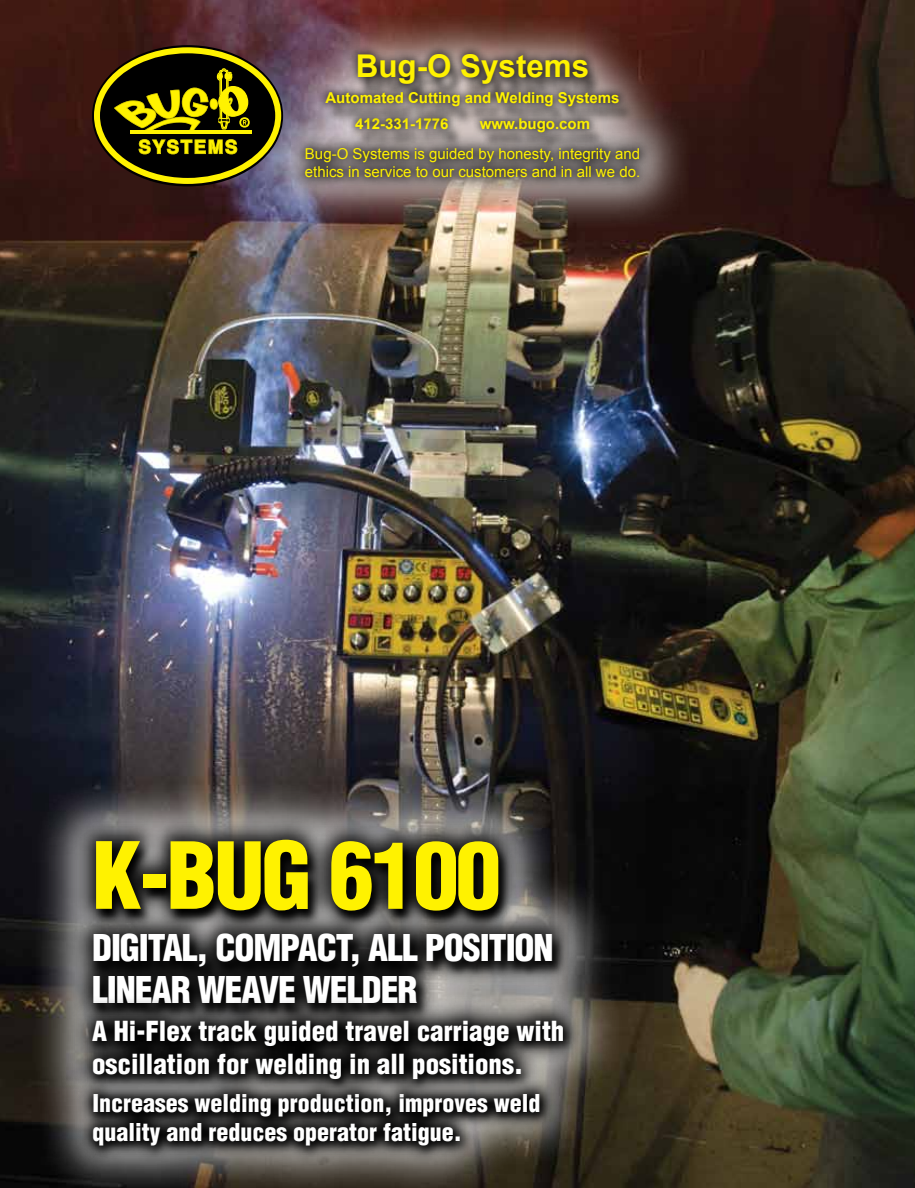
<style>
.page{position:relative;width:915px;height:1188px;background:#fff}
.page>*{position:absolute;margin:0;border:0;box-sizing:border-box;transform-origin:0 0}
.t1{font:90px "Switzerland Cond Black Plain";letter-spacing:-.03em;color:#fff200}
.t2{font:36px/42px "Switzerland Cond Black Plain";letter-spacing:-.03em;color:#fff}
.t3{font:700 31.35px "Arial";color:#fff200}
.t4{font:27px/33px "Switzerland Cond Black Plain";color:#fff}
.t5{font:24px/28.5px "Switzerland Cond Black Plain";color:#fff}
.t6{font:15px/18px "Arial";color:#fff200}
.t7{font:700 15px "Arial";color:#fff200}
</style>
<div class="page">
<img style="left:0;top:0;width:914px;height:1188px">
<div style="left:31px;top:778px;width:594px;height:410px;background:#fff;opacity:.75"></div>
<div style="left:68px;top:814px;width:509px;height:215px;background:#000;opacity:.9"></div>
<svg style="left:75px;top:1104px;width:483px;height:59px;background:#373633"></svg>
<svg style="left:68px;top:995px;width:521px;height:109px;background:#353433"></svg>
<div style="left:250px;top:8px;width:444px;height:225px;background:#fff;opacity:.75"></div>
<div style="left:346px;top:108px;width:252px;height:33px;background:#000;opacity:.75"></div>
<div style="left:348px;top:45px;width:249px;height:49px;background:#000;opacity:.75"></div>
<div style="left:325px;top:98px;width:309px;height:29px;background:#000;opacity:.75"></div>
<div style="left:316px;top:82px;width:312px;height:33px;background:#000;opacity:.75"></div>
<div style="left:287px;top:130px;width:370px;height:65px;background:#000;opacity:.75"></div>
<svg style="left:92px;top:45px;width:191px;height:141px;background:#544b0c"></svg>
<h3 class="t3" style="left:356px;top:45px;width:235px">Bug-O Systems</h3>
<p class="t7" style="left:325px;top:88px;width:295px">Automated Cutting and Welding Systems</p>
<p class="t7" style="left:355px;top:114px;width:95px">412-331-1776</p>
<p class="t7" style="left:479px;top:114px;width:112px">www.bugo.com</p>
<p class="t6" style="left:305px;top:145px;width:337px">Bug-O Systems is guided by honesty, integrity and ethics in service to our customers and in all we do.</p>
<h1 class="t1" style="left:92px;top:820px;width:410px">K-BUG 6100</h1>
<h2 class="t2" style="left:92px;top:927px;width:463px">DIGITAL, COMPACT, ALL POSITION<br>LINEAR WEAVE WELDER</h2>
<h3 class="t4" style="left:92px;top:1014px;width:474px">A Hi-Flex track guided travel carriage with oscillation for welding in all positions.</h3>
<h3 class="t5" style="left:92px;top:1089px;width:449px">Increases welding production, improves weld quality and reduces operator fatigue.</h3>
</div>
